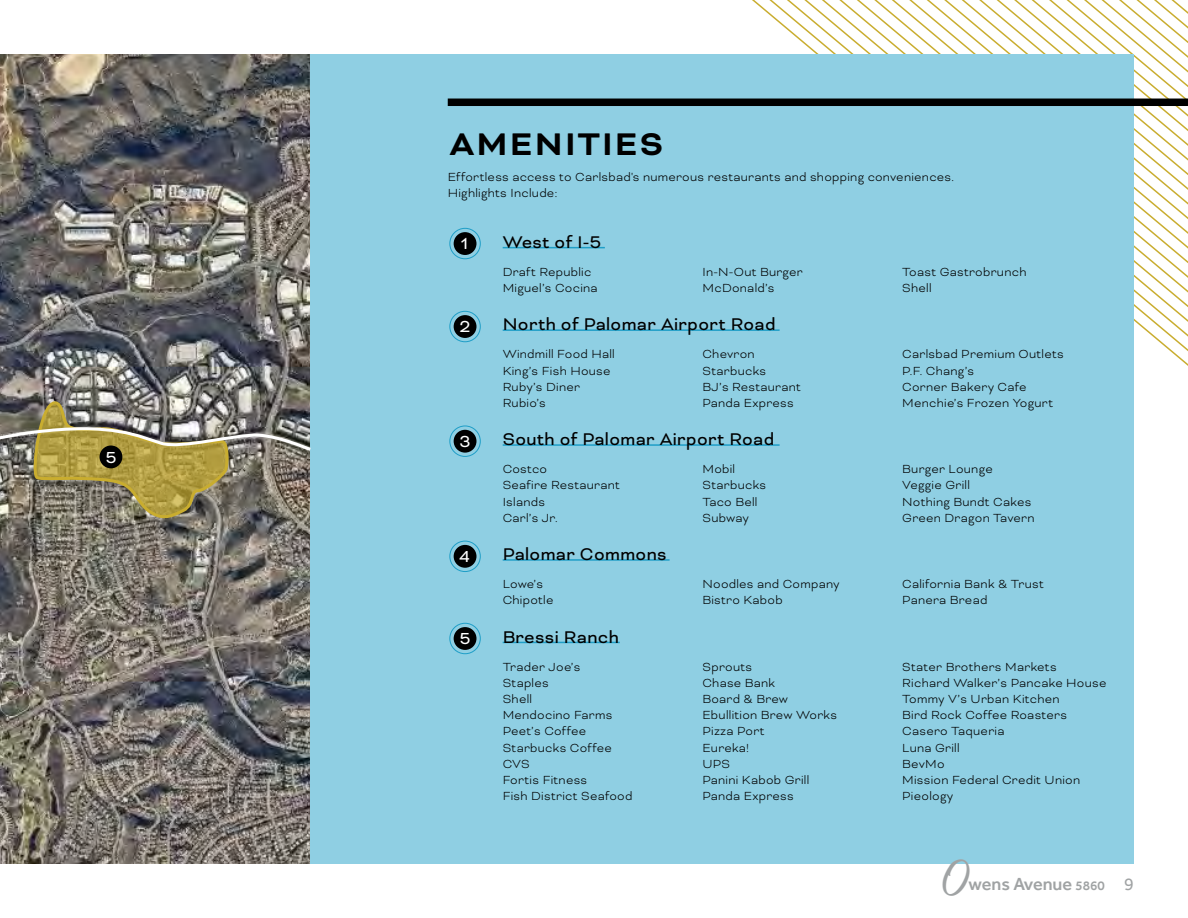
<style>
.page{position:relative;width:1188px;height:918px;background:#fff}
.page>*{position:absolute;margin:0;border:0;box-sizing:border-box;transform-origin:0 0}
.t1{font:47.55px "Relation";color:#a0a3a4}
.t2{font:700 36px "Bicyclette";letter-spacing:.075em;color:#000}
.t3{font:19.5px "Bicyclette";letter-spacing:.02em;color:#000}
.t4{font:18.3px "Bicyclette";color:#fff}
.t5{font:500 18px "Effra";color:#a0a3a4}
.t6{font:300 13.5px/16.5px "Bicyclette";letter-spacing:.02em;color:#000}
.s1{font-size:13.35px}
.s2{font-weight:400}
</style>
<div class="page">
<svg style="left:752px;top:0;width:436px;height:366px"></svg>
<img style="left:0;top:54px;width:310px;height:810px">
<div style="left:310px;top:54px;width:824px;height:810px;background:#8fcfe3"></div>
<div style="left:448px;top:99px;width:740px;height:7px;background:#000"></div>
<svg style="left:31px;top:400px;width:201px;height:18px;background:#8c887d"></svg>
<hr style="left:503px;top:247px;width:102px;height:1px;background:#1f9ec7">
<svg style="left:0;top:418px;width:311px;height:199px;background:#867f68"></svg>
<div style="left:454px;top:232px;width:22px;height:23px;background:#000;border-radius:50%"></div>
<div style="left:449px;top:228px;width:32px;height:31px;border:1px solid #1f9ec7;border-radius:50%"></div>
<hr style="left:503px;top:329px;width:277px;height:2px;background:#1f9ec7">
<div style="left:454px;top:315px;width:22px;height:23px;background:#000;border-radius:50%"></div>
<div style="left:449px;top:311px;width:32px;height:31px;border:1px solid #1f9ec7;border-radius:50%"></div>
<hr style="left:503px;top:444px;width:277px;height:2px;background:#1f9ec7">
<div style="left:454px;top:430px;width:22px;height:23px;background:#000;border-radius:50%"></div>
<div style="left:449px;top:425px;width:32px;height:32px;border:1px solid #1f9ec7;border-radius:50%"></div>
<hr style="left:503px;top:559px;width:167px;height:2px;background:#1f9ec7">
<div style="left:454px;top:545px;width:22px;height:23px;background:#000;border-radius:50%"></div>
<div style="left:449px;top:541px;width:32px;height:31px;border:1px solid #1f9ec7;border-radius:50%"></div>
<hr style="left:503px;top:642px;width:117px;height:1px;background:#1f9ec7">
<div style="left:454px;top:627px;width:22px;height:23px;background:#000;border-radius:50%"></div>
<div style="left:449px;top:623px;width:32px;height:31px;border:1px solid #1f9ec7;border-radius:50%"></div>
<div style="left:100px;top:446px;width:22px;height:22px;background:#000;border-radius:50%"></div>
<h3 class="t4" style="left:106px;top:446px;width:12px">5</h3>
<h2 class="t2" style="left:449px;top:123px;width:215px">AMENITIES</h2>
<p class="t6" style="left:448px;top:168px;width:508px">Effortless access to Carlsbad's numerous restaurants and shopping conveniences.<br>Highlights Include:</p>
<h3 class="t4" style="left:461px;top:233px;width:9px">1</h3>
<h3 class="t3" style="left:503px;top:231px;width:100px">West of I-5</h3>
<p class="t6" style="left:503px;top:263px;width:90px">Draft Republic</p>
<p class="t6" style="left:702px;top:263px;width:102px">In-N-Out Burger</p>
<p class="t6" style="left:902px;top:263px;width:126px">Toast Gastrobrunch</p>
<p class="t6" style="left:503px;top:280px;width:97px">Miguel’s Cocina</p>
<p class="t6" style="left:702px;top:280px;width:74px">McDonald’s</p>
<p class="t6" style="left:902px;top:280px;width:31px">Shell</p>
<h3 class="t4" style="left:460px;top:316px;width:13px">2</h3>
<h3 class="t3" style="left:503px;top:313px;width:274px">North of Palomar Airport Road</h3>
<p class="t6" style="left:503px;top:346px;width:114px">Windmill Food Hall</p>
<p class="t6" style="left:702px;top:346px;width:54px">Chevron</p>
<p class="t6" style="left:902px;top:346px;width:163px">Carlsbad Premium Outlets</p>
<p class="t6" style="left:503px;top:362px;width:109px">King’s Fish House</p>
<p class="t6" style="left:702px;top:362px;width:65px">Starbucks</p>
<p class="t6" style="left:902px;top:362px;width:73px">P.F. Chang’s</p>
<p class="t6" style="left:503px;top:378px;width:79px">Ruby’s Diner</p>
<p class="t6" style="left:702px;top:378px;width:100px">BJ’s Restaurant</p>
<p class="t6" style="left:902px;top:378px;width:126px">Corner Bakery Cafe</p>
<p class="t6" style="left:503px;top:394px;width:45px">Rubio’s</p>
<p class="t6" style="left:702px;top:394px;width:93px">Panda Express</p>
<p class="t6" style="left:902px;top:394px;width:152px">Menchie’s Frozen Yogurt</p>
<h3 class="t4" style="left:460px;top:431px;width:12px">3</h3>
<h3 class="t3" style="left:503px;top:428px;width:273px">South of Palomar Airport Road</h3>
<p class="t6" style="left:503px;top:461px;width:46px">Costco</p>
<p class="t6" style="left:702px;top:461px;width:34px">Mobil</p>
<p class="t6" style="left:902px;top:461px;width:92px">Burger Lounge</p>
<p class="t6" style="left:503px;top:477px;width:119px">Seafire Restaurant</p>
<p class="t6" style="left:702px;top:477px;width:65px">Starbucks</p>
<p class="t6" style="left:902px;top:477px;width:69px">Veggie Grill</p>
<p class="t6" style="left:503px;top:493px;width:44px">Islands</p>
<p class="t6" style="left:702px;top:493px;width:56px">Taco Bell</p>
<p class="t6" style="left:902px;top:493px;width:131px">Nothing Bundt Cakes</p>
<p class="t6" style="left:503px;top:509px;width:57px">Carl’s Jr.</p>
<p class="t6" style="left:702px;top:509px;width:48px">Subway</p>
<p class="t6" style="left:902px;top:509px;width:134px">Green Dragon Tavern</p>
<h3 class="t4" style="left:459px;top:546px;width:12px">4</h3>
<h3 class="t3" style="left:503px;top:543px;width:166px">Palomar Commons</h3>
<h3 class="t4" style="left:460px;top:628px;width:12px">5</h3>
<p class="t6" style="left:503px;top:576px;width:42px">Lowe’s</p>
<p class="t6" style="left:702px;top:576px;width:139px">Noodles and Company</p>
<p class="t6" style="left:902px;top:576px;width:143px">California Bank &amp; Trust</p>
<p class="t6" style="left:503px;top:592px;width:52px">Chipotle</p>
<p class="t6" style="left:702px;top:592px;width:82px">Bistro Kabob</p>
<p class="t6" style="left:902px;top:592px;width:87px">Panera Bread</p>
<h3 class="t3" style="left:503px;top:625px;width:118px">Bressi Ranch</h3>
<p class="t6" style="left:503px;top:658px;width:79px">Trader Joe’s</p>
<p class="t6" style="left:702px;top:658px;width:51px">Sprouts</p>
<p class="t6" style="left:902px;top:658px;width:156px">Stater Brothers Markets</p>
<p class="t6" style="left:503px;top:674px;width:48px">Staples</p>
<p class="t6" style="left:702px;top:674px;width:74px">Chase Bank</p>
<p class="t6" style="left:902px;top:674px;width:206px">Richard Walker’s Pancake House</p>
<p class="t6" style="left:503px;top:691px;width:31px">Shell</p>
<p class="t6" style="left:702px;top:691px;width:87px">Board &amp; Brew</p>
<p class="t6" style="left:902px;top:691px;width:159px">Tommy V’s Urban Kitchen</p>
<p class="t6" style="left:503px;top:707px;width:111px">Mendocino Farms</p>
<p class="t6" style="left:702px;top:707px;width:136px">Ebullition Brew Works</p>
<p class="t6" style="left:902px;top:707px;width:166px">Bird Rock Coffee Roasters</p>
<p class="t6" style="left:503px;top:723px;width:85px">Peet’s Coffee</p>
<p class="t6" style="left:702px;top:723px;width:64px">Pizza Port</p>
<p class="t6" style="left:902px;top:723px;width:104px">Casero Taqueria</p>
<p class="t6" style="left:503px;top:739px;width:111px">Starbucks Coffee</p>
<p class="t6" style="left:702px;top:739px;width:48px">Eureka!</p>
<p class="t6" style="left:902px;top:739px;width:59px">Luna Grill</p>
<p class="t6" style="left:503px;top:755px;width:29px">CVS</p>
<p class="t6" style="left:702px;top:755px;width:29px">UPS</p>
<p class="t6" style="left:902px;top:755px;width:44px">BevMo</p>
<p class="t6" style="left:503px;top:772px;width:86px">Fortis Fitness</p>
<p class="t6" style="left:702px;top:772px;width:108px">Panini Kabob Grill</p>
<p class="t6" style="left:902px;top:772px;width:179px">Mission Federal Credit Union</p>
<p class="t6" style="left:503px;top:788px;width:131px">Fish District Seafood</p>
<p class="t6" style="left:702px;top:788px;width:93px">Panda Express</p>
<p class="t6" style="left:902px;top:788px;width:53px">Pieology</p>
<h1 class="t1" style="left:940px;top:850px;width:26px">O</h1>
<h3 class="t5" style="left:969px;top:873px;width:167px">wens Avenue <span class="s1">5860</span> <span class="s2">9</span></h3>
</div>
